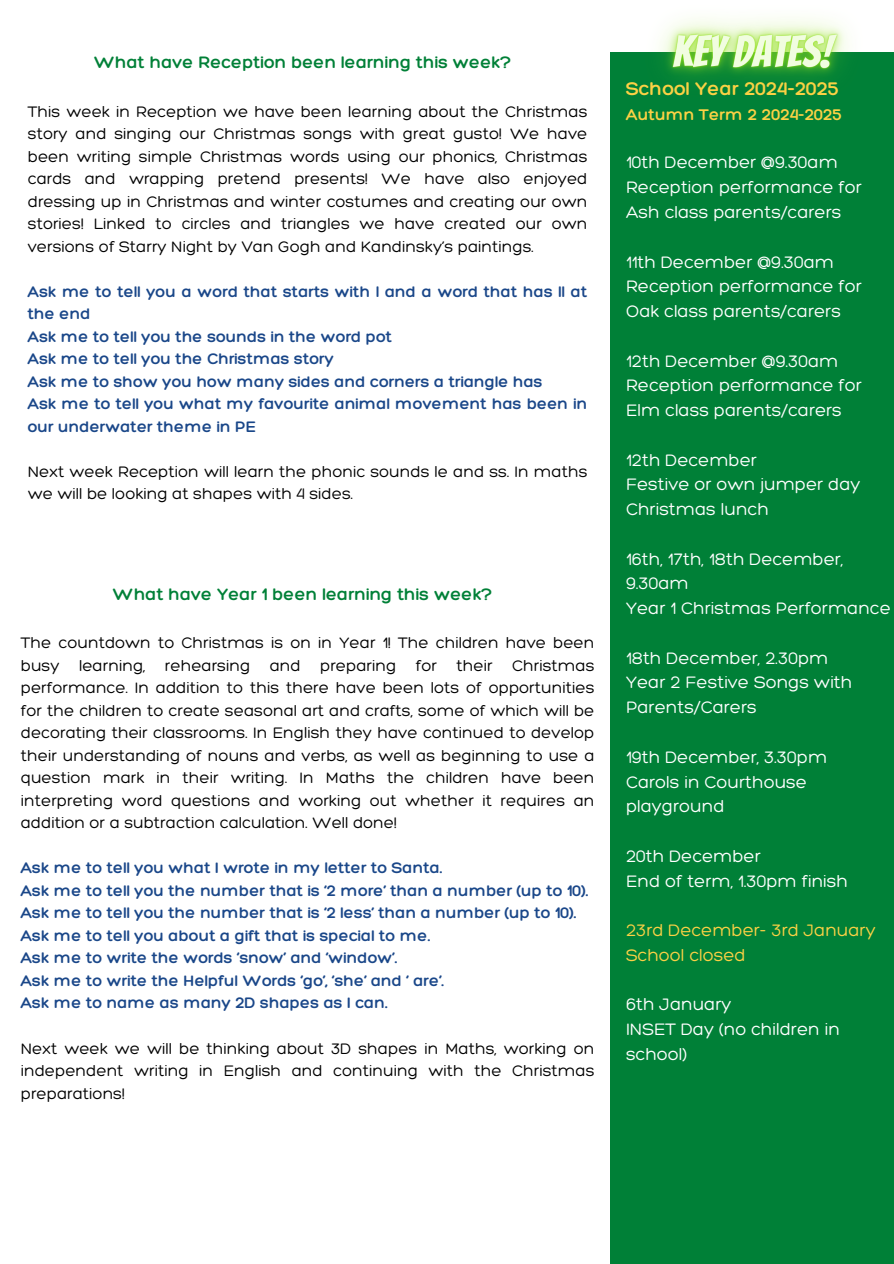
<style>
.page{position:relative;width:894px;height:1264px;background:#fff}
.page>*{position:absolute;margin:0;border:0;box-sizing:border-box;transform-origin:0 0}
.t1{font:300 19.8px "Hero";color:#fcd145}
.t2{font:300 18px/24.8px "Hero";color:#fff}
.t3{font:300 18px "Hero";color:#008037}
.t4{font:300 18px "Hero";color:#fcd145}
.t5{font:300 16.8px "Hero";color:#fcd145}
.t6{font:300 16.5px/22.5px "Hero";color:#000;text-align:justify}
.t7{font:300 16.5px/22.5px "Hero";color:#1a4789}
</style>
<div class="page">
<div style="left:609px;top:52px;width:284px;height:1211px;background:#008037"></div>
<img style="left:659px;top:18px;width:189px;height:61px">
<p class="t3" style="left:94px;top:51px;width:418px">What have Reception been learning this week?</p>
<p class="t6" style="left:28px;top:100px;width:561px">This week in Reception we have been learning about the Christmas story and singing our Christmas songs with great gusto! We have been writing simple Christmas words using our phonics, Christmas cards and wrapping pretend presents! We have also enjoyed dressing up in Christmas and winter costumes and creating our own stories! Linked to circles and triangles we have created our own versions of Starry Night by Van Gogh and Kandinsky’s paintings.</p>
<p class="t7" style="left:28px;top:280px;width:561px">Ask me to tell you a word that starts with l and a word that has ll at the end</p>
<p class="t7" style="left:28px;top:325px;width:366px">Ask me to tell you the sounds in the word pot</p>
<p class="t7" style="left:28px;top:347px;width:307px">Ask me to tell you the Christmas story</p>
<p class="t7" style="left:28px;top:370px;width:516px">Ask me to show you how many sides and corners a triangle has</p>
<p class="t7" style="left:28px;top:392px;width:561px">Ask me to tell you what my favourite animal movement has been in our underwater theme in PE</p>
<p class="t6" style="left:28px;top:460px;width:561px">Next week Reception will learn the phonic sounds le and ss. In maths we will be looking at shapes with 4 sides.</p>
<p class="t3" style="left:113px;top:583px;width:381px">What have Year 1 been learning this week?</p>
<p class="t6" style="left:21px;top:631px;width:575px">The countdown to Christmas is on in Year 1! The children have been busy learning, rehearsing and preparing for their Christmas performance. In addition to this there have been lots of opportunities for the children to create seasonal art and crafts, some of which will be decorating their classrooms. In English they have continued to develop their understanding of nouns and verbs, as well as beginning to use a question mark in their writing. In Maths the children have been interpreting word questions and working out whether it requires an addition or a subtraction calculation. Well done!</p>
<p class="t7" style="left:21px;top:856px;width:423px">Ask me to tell you what I wrote in my letter to Santa.</p>
<p class="t7" style="left:21px;top:878px;width:568px">Ask me to tell you the number that is ‘2 more’ than a number (up to 10).</p>
<p class="t7" style="left:21px;top:901px;width:556px">Ask me to tell you the number that is ‘2 less’ than a number (up to 10).</p>
<p class="t7" style="left:21px;top:923px;width:410px">Ask me to tell you about a gift that is special to me.</p>
<p class="t7" style="left:21px;top:946px;width:377px">Ask me to write the words ‘snow’ and ‘window’.</p>
<p class="t7" style="left:21px;top:968px;width:424px">Ask me to write the Helpful Words ‘go’, ‘she’ and ‘ are’.</p>
<p class="t7" style="left:21px;top:991px;width:368px">Ask me to name as many 2D shapes as I can.</p>
<p class="t6" style="left:21px;top:1036px;width:575px">Next week we will be thinking about 3D shapes in Maths, working on independent writing in English and continuing with the Christmas preparations!</p>
<p class="t1" style="left:625px;top:76px;width:215px">School Year 2024-2025</p>
<p class="t5" style="left:625px;top:104px;width:218px">Autumn Term 2 2024-2025</p>
<p class="t2" style="left:625px;top:150px;width:213px">10th December @9.30am</p>
<p class="t2" style="left:625px;top:174px;width:237px">Reception performance for<br>Ash class parents/carers</p>
<p class="t2" style="left:625px;top:249px;width:209px">11th December @9.30am</p>
<p class="t2" style="left:625px;top:273px;width:237px">Reception performance for<br>Oak class parents/carers</p>
<p class="t2" style="left:625px;top:348px;width:214px">12th December @9.30am</p>
<p class="t2" style="left:625px;top:372px;width:237px">Reception performance for<br>Elm class parents/carers</p>
<p class="t2" style="left:625px;top:447px;width:132px">12th December</p>
<p class="t2" style="left:625px;top:471px;width:236px">Festive or own jumper day</p>
<p class="t2" style="left:625px;top:496px;width:144px">Christmas lunch</p>
<p class="t2" style="left:625px;top:546px;width:219px">16th, 17th, 18th December,<br>9.30am</p>
<p class="t2" style="left:625px;top:595px;width:266px">Year 1 Christmas Performance</p>
<p class="t2" style="left:625px;top:645px;width:204px">18th December, 2.30pm</p>
<p class="t2" style="left:625px;top:669px;width:228px">Year 2 Festive Songs with<br>Parents/Carers</p>
<p class="t2" style="left:625px;top:744px;width:203px">19th December, 3.30pm</p>
<p class="t2" style="left:625px;top:768px;width:182px">Carols in Courthouse playground</p>
<p class="t2" style="left:625px;top:843px;width:136px">20th December</p>
<p class="t2" style="left:625px;top:867px;width:224px">End of term, 1.30pm finish</p>
<p class="t4" style="left:625px;top:919px;width:251px">23rd December- 3rd January</p>
<p class="t4" style="left:625px;top:943px;width:121px">School closed</p>
<p class="t2" style="left:625px;top:991px;width:107px">6th January</p>
<p class="t2" style="left:625px;top:1016px;width:215px">INSET Day (no children in school)</p>
</div>
